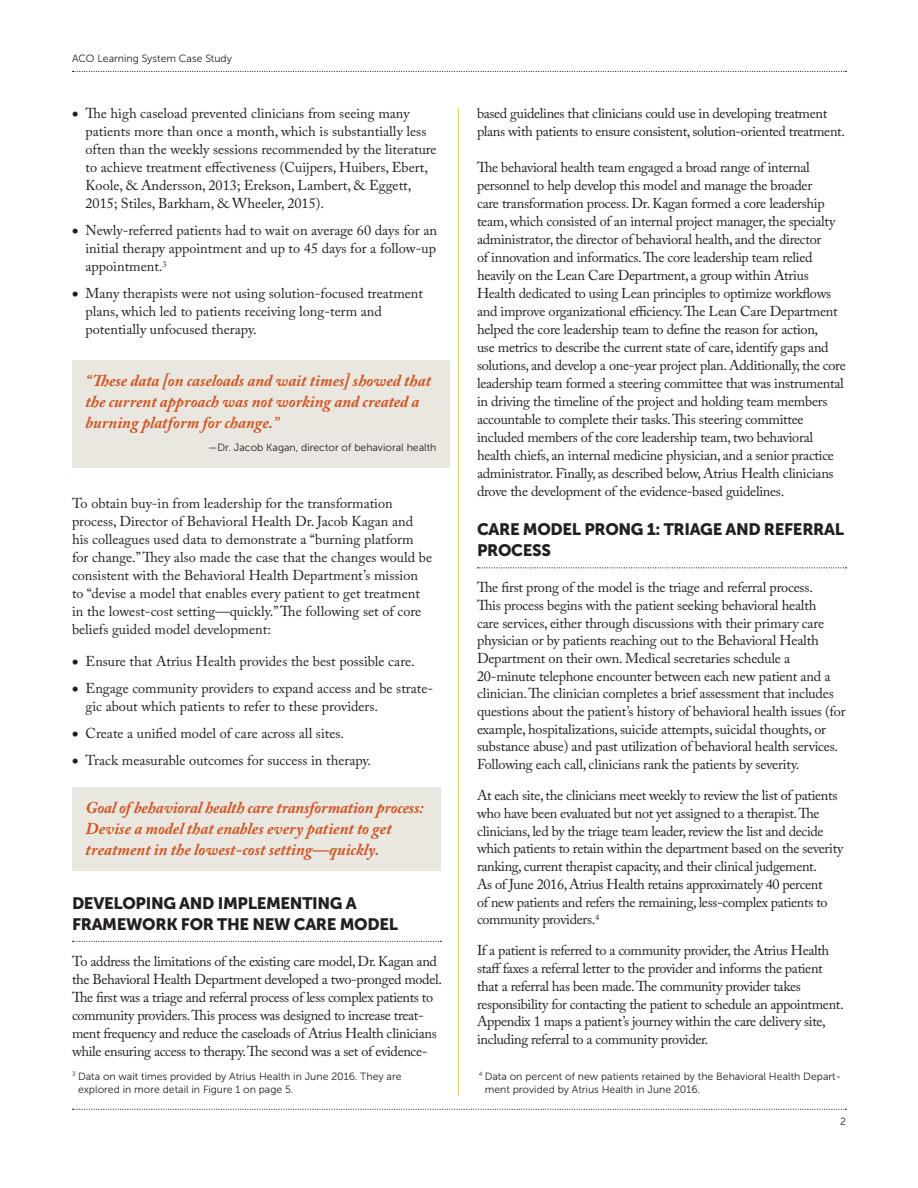
<style>
.page{position:relative;width:918px;height:1188px;background:#fff}
.page>*{position:absolute;margin:0;border:0;box-sizing:border-box;transform-origin:0 0}
.t1{font:italic 700 16.5px/21.3px "Adobe Caslon Pro";color:#d1541f}
.t2{font:16.5px/21px "Museo Sans 900";letter-spacing:-.02em;color:#231f20}
.t3{font:14.25px/18px "Adobe Caslon Pro";letter-spacing:-.02em;color:#231f20}
.t4{font:14.25px/18px "Adobe Caslon Pro";color:#231f20}
.t5{font:10.5px/13.5px "Museo Sans 300";color:#231f20}
.s1{font-family:"Museo Sans 900";font-size:13.5px}
</style>
<div class="page">
<svg style="left:73px;top:1109px;width:773px;height:1px"></svg>
<svg style="left:73px;top:71px;width:773px;height:1px"></svg>
<svg style="left:73px;top:941px;width:368px;height:1px"></svg>
<svg style="left:478px;top:567px;width:368px;height:1px"></svg>
<hr style="left:458px;top:108px;width:1px;height:988px;background:#fecd08">
<div style="left:72px;top:360px;width:378px;height:107px;background:#eae7e1"></div>
<div style="left:72px;top:788px;width:369px;height:83px;background:#eae7e1"></div>
<p class="t5" style="left:72px;top:52px;width:162px">ACO Learning System Case Study</p>
<p class="t4" style="left:86px;top:105px;width:353px;text-indent:-14px"><span class="s1">•</span> The high caseload prevented clinicians from seeing many patients more than once a month, which is substantially less often than the weekly sessions recommended by the literature to achieve treatment effectiveness (Cuijpers, Huibers, Ebert, Koole, &amp; Andersson, 2013; Erekson, Lambert, &amp; Eggett, 2015; Stiles, Barkham, &amp; Wheeler, 2015).</p>
<p class="t3" style="left:86px;top:222px;width:353px;text-align:justify;text-indent:-14px"><span class="s1">•</span> Newly-referred patients had to wait on average 60 days for an initial therapy appointment and up to 45 days for a follow-up appointment.<sup>3</sup></p>
<p class="t4" style="left:86px;top:285px;width:339px;text-indent:-14px"><span class="s1">•</span> Many therapists were not using solution-focused treatment plans, which led to patients receiving long-term and potentially unfocused therapy.</p>
<p class="t1" style="left:86px;top:369px;width:347px">“These data [on caseloads and wait times] showed that the current approach was not working and created a burning platform for change.”</p>
<p class="t5" style="left:208px;top:440px;width:230px">—Dr. Jacob Kagan, director of behavioral health</p>
<p class="t4" style="left:72px;top:495px;width:362px">To obtain buy-in from leadership for the transformation process, Director of Behavioral Health Dr. Jacob Kagan and his colleagues used data to demonstrate a “burning platform for change.” They also made the case that the changes would be consistent with the Behavioral Health Department’s mission to “devise a model that enables every patient to get treatment in the lowest-cost setting—quickly.” The following set of core beliefs guided model development:</p>
<p class="t4" style="left:72px;top:652px;width:344px"><span class="s1">•</span> Ensure that Atrius Health provides the best possible care.</p>
<p class="t4" style="left:85px;top:679px;width:349px;text-indent:-13px"><span class="s1">•</span> Engage community providers to expand access and be strate&shy;gic about which patients to refer to these providers.</p>
<p class="t4" style="left:72px;top:724px;width:274px"><span class="s1">•</span> Create a unified model of care across all sites.</p>
<p class="t4" style="left:72px;top:751px;width:301px"><span class="s1">•</span> Track measurable outcomes for success in therapy.</p>
<p class="t1" style="left:86px;top:797px;width:339px">Goal of behavioral health care transformation process:<br>Devise a model that enables every patient to get treatment in the lowest-cost setting—quickly.</p>
<h2 class="t2" style="left:72px;top:893px;width:328px">DEVELOPING AND IMPLEMENTING A<br>FRAMEWORK FOR THE NEW CARE MODEL</h2>
<p class="t3" style="left:72px;top:952px;width:371px">To address the limitations of the existing care model, Dr. Kagan and the Behavioral Health Department developed a two-pronged model.<br>The first was a triage and referral process of less complex patients to community providers. This process was designed to increase treat&shy;ment frequency and reduce the caseloads of Atrius Health clinicians while ensuring access to therapy. The second was a set of evidence-</p>
<p class="t5" style="left:78px;top:1069px;width:325px;text-indent:-6px"><sup>3</sup> Data on wait times provided by Atrius Health in June 2016. They are explored in more detail in Figure 1 on page 5.</p>
<p class="t3" style="left:477px;top:105px;width:370px">based guidelines that clinicians could use in developing treatment plans with patients to ensure consistent, solution-oriented treatment.</p>
<p class="t3" style="left:477px;top:159px;width:370px">The behavioral health team engaged a broad range of internal personnel to help develop this model and manage the broader<br>care transformation process. Dr. Kagan formed a core leadership team, which consisted of an internal project manager, the specialty administrator, the director of behavioral health, and the director<br>of innovation and informatics. The core leadership team relied heavily on the Lean Care Department, a group within Atrius Health dedicated to using Lean principles to optimize workflows and improve organizational efficiency. The Lean Care Department helped the core leadership team to define the reason for action,<br>use metrics to describe the current state of care, identify gaps and solutions, and develop a one-year project plan. Additionally, the core leadership team formed a steering committee that was instrumental in driving the timeline of the project and holding team members accountable to complete their tasks. This steering committee included members of the core leadership team, two behavioral health chiefs, an internal medicine physician, and a senior practice administrator. Finally, as described below, Atrius Health clinicians drove the development of the evidence-based guidelines.</p>
<h2 class="t2" style="left:477px;top:519px;width:369px">CARE MODEL PRONG 1: TRIAGE AND REFERRAL<br>PROCESS</h2>
<p class="t3" style="left:477px;top:578px;width:370px">The first prong of the model is the triage and referral process.<br>This process begins with the patient seeking behavioral health<br>care services, either through discussions with their primary care physician or by patients reaching out to the Behavioral Health Department on their own. Medical secretaries schedule a 20-minute telephone encounter between each new patient and a clinician. The clinician completes a brief assessment that includes questions about the patient’s history of behavioral health issues (for example, hospitalizations, suicide attempts, suicidal thoughts, or substance abuse) and past utilization of behavioral health services.<br>Following each call, clinicians rank the patients by severity.</p>
<p class="t3" style="left:477px;top:787px;width:368px">At each site, the clinicians meet weekly to review the list of patients who have been evaluated but not yet assigned to a therapist. The clinicians, led by the triage team leader, review the list and decide which patients to retain within the department based on the severity ranking, current therapist capacity, and their clinical judgement.<br>As of June 2016, Atrius Health retains approximately 40 percent<br>of new patients and refers the remaining, less-complex patients to community providers.<sup>4</sup></p>
<p class="t3" style="left:477px;top:942px;width:368px">If a patient is referred to a community provider, the Atrius Health staff faxes a referral letter to the provider and informs the patient that a referral has been made. The community provider takes responsibility for contacting the patient to schedule an appointment.<br>Appendix 1 maps a patient’s journey within the care delivery site, including referral to a community provider.</p>
<p class="t5" style="left:485px;top:1069px;width:358px;text-indent:-6px"><sup>4</sup> Data on percent of new patients retained by the Behavioral Health Depart&shy;ment provided by Atrius Health in June 2016.</p>
<p class="t5" style="left:840px;top:1115px;width:7px">2</p>
</div>
